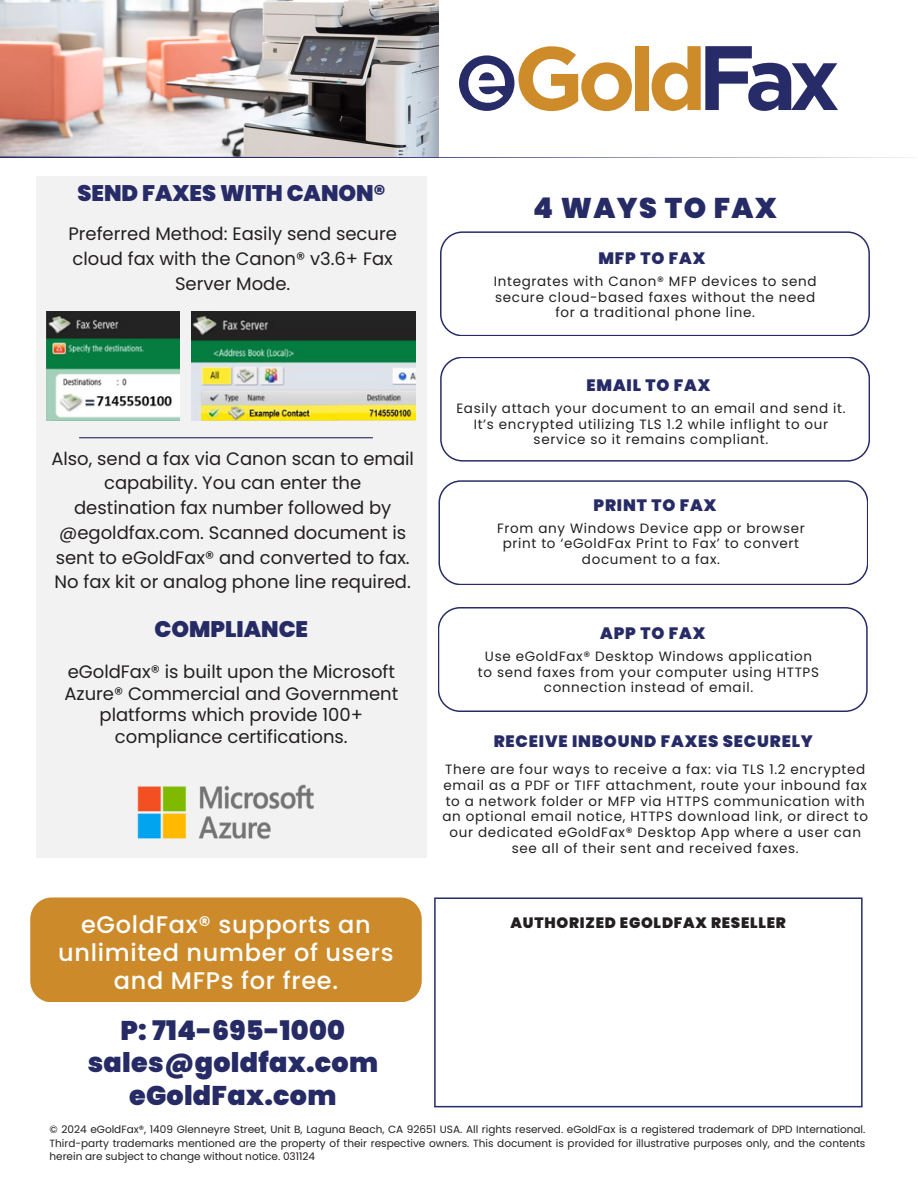
<style>
.page{position:relative;width:918px;height:1188px;background:#fff}
.page>*{position:absolute;margin:0;border:0;box-sizing:border-box;transform-origin:0 0}
.t1{font:900 28.5px "Poppins";letter-spacing:.05em;color:#262b66}
.t2{font:900 27px/32.7px "Poppins";letter-spacing:.01em;color:#262b66;text-align:center}
.t3{font:500 24px/28.2px "Poppins";letter-spacing:.03em;color:#fff;text-align:center}
.t4{font:900 22.5px "Poppins";color:#272b67}
.t5{font:900 22.5px "Poppins";color:#262b66}
.t6{font:18px/24.8px "Poppins";color:#231f20;text-align:center}
.t7{font:900 16.5px "Poppins";letter-spacing:.05em;color:#262b66}
.t8{font:900 15px "Poppins";letter-spacing:.05em;color:#231f20}
.t9{font:13.5px/15.8px "Poppins";letter-spacing:.05em;color:#231f20;text-align:center}
.t10{font:10.5px/13.5px "Poppins";color:#231f20;text-align:justify}
</style>
<div class="page">
<svg style="left:434px;top:897px;width:429px;height:210px"></svg>
<div style="left:459px;top:55px;width:55px;height:56px;background:#272b67;border-radius:28px"></div>
<svg style="left:468px;top:64px;width:37px;height:39px"></svg>
<svg style="left:519px;top:46px;width:113px;height:65px"></svg>
<div style="left:635px;top:46px;width:13px;height:64px;background:#ce8b2a"></div>
<svg style="left:652px;top:46px;width:186px;height:65px"></svg>
<img style="left:0;top:0;width:439px;height:157px">
<svg style="left:0;top:157px;width:917px;height:1px"></svg>
<div style="left:37px;top:177px;width:390px;height:680px;background:#f2f2f2"></div>
<img style="left:137px;top:784px;width:177px;height:56px">
<svg style="left:438px;top:607px;width:430px;height:105px"></svg>
<svg style="left:439px;top:480px;width:429px;height:105px"></svg>
<svg style="left:440px;top:231px;width:430px;height:105px"></svg>
<svg style="left:440px;top:357px;width:430px;height:105px"></svg>
<div style="left:30px;top:897px;width:392px;height:105px;background:#cc8a2a;border-radius:22px"></div>
<img style="left:47px;top:311px;width:132px;height:110px">
<img style="left:192px;top:311px;width:224px;height:110px">
<hr style="left:79px;top:437px;width:294px;height:1px;background:#272b67">
<p class="t4" style="left:77px;top:178px;width:309px">SEND FAXES WITH CANON®</p>
<p class="t6" style="left:68px;top:221px;width:330px">Preferred Method: Easily send secure cloud fax with the Canon® v3.6+ Fax<br>Server Mode.</p>
<p class="t6" style="left:51px;top:446px;width:364px">Also, send a fax via Canon scan to email capability. You can enter the destination fax number followed by @egoldfax.com. Scanned document is sent to eGoldFax® and converted to fax.<br>No fax kit or analog phone line required.</p>
<h5 class="t5" style="left:155px;top:613px;width:155px">COMPLIANCE</h5>
<h6 class="t6" style="left:64px;top:662px;width:335px;line-height:21.3px">eGoldFax® is built upon the Microsoft<br>Azure® Commercial and Government platforms which provide 100+ compliance certifications.</h6>
<p class="t3" style="left:58px;top:910px;width:337px">eGoldFax® supports an unlimited number of users and MFPs for free.</p>
<h6 class="t2" style="left:88px;top:1014px;width:292px">P: 714-695-1000 sales@goldfax.com eGoldFax.com</h6>
<p class="t1" style="left:533px;top:188px;width:245px">4 WAYS TO FAX</p>
<h5 class="t7" style="left:598px;top:246px;width:108px">MFP TO FAX</h5>
<p class="t9" style="left:494px;top:273px;width:324px;text-align:left">Integrates with Canon® MFP devices to send secure cloud-based faxes without the need</p>
<h5 class="t9" style="left:555px;top:305px;width:201px">for a traditional phone line.</h5>
<h4 class="t7" style="left:587px;top:374px;width:125px">EMAIL TO FAX</h4>
<p class="t9" style="left:456px;top:400px;width:391px">Easily attach your document to an email and send it.<br>It’s encrypted utilizing TLS 1.2 while inflight to our</p>
<p class="t9" style="left:534px;top:432px;width:236px">service so it remains compliant.</p>
<p class="t7" style="left:594px;top:493px;width:124px">PRINT TO FAX</p>
<h3 class="t9" style="left:497px;top:520px;width:309px">From any Windows Device app or browser</h3>
<h1 class="t9" style="left:503px;top:536px;width:298px">print to ‘eGoldFax Print to Fax’ to convert document to a fax.</h1>
<h2 class="t7" style="left:600px;top:621px;width:107px">APP TO FAX</h2>
<h5 class="t9" style="left:485px;top:648px;width:329px">Use eGoldFax® Desktop Windows application</h5>
<p class="t9" style="left:478px;top:664px;width:343px">to send faxes from your computer using HTTPS connection instead of email.</p>
<p class="t7" style="left:494px;top:730px;width:321px">RECEIVE INBOUND FAXES SECURELY</p>
<h5 class="t9" style="left:442px;top:761px;width:427px">There are four ways to receive a fax: via TLS 1.2 encrypted email as a PDF or TIFF attachment, route your inbound fax to a network folder or MFP via HTTPS communication with an optional email notice, HTTPS download link, or direct to our dedicated eGoldFax® Desktop App where a user can see all of their sent and received faxes.</h5>
<h3 class="t8" style="left:511px;top:912px;width:277px">AUTHORIZED EGOLDFAX RESELLER</h3>
<p class="t10" style="left:49px;top:1123px;width:817px">© 2024 eGoldFax®, 1409 Glenneyre Street, Unit B, Laguna Beach, CA 92651 USA. All rights reserved. eGoldFax is a registered trademark of DPD International.<br>Third-party trademarks mentioned are the property of their respective owners. This document is provided for illustrative purposes only, and the contents herein are subject to change without notice. 031124</p>
</div>
